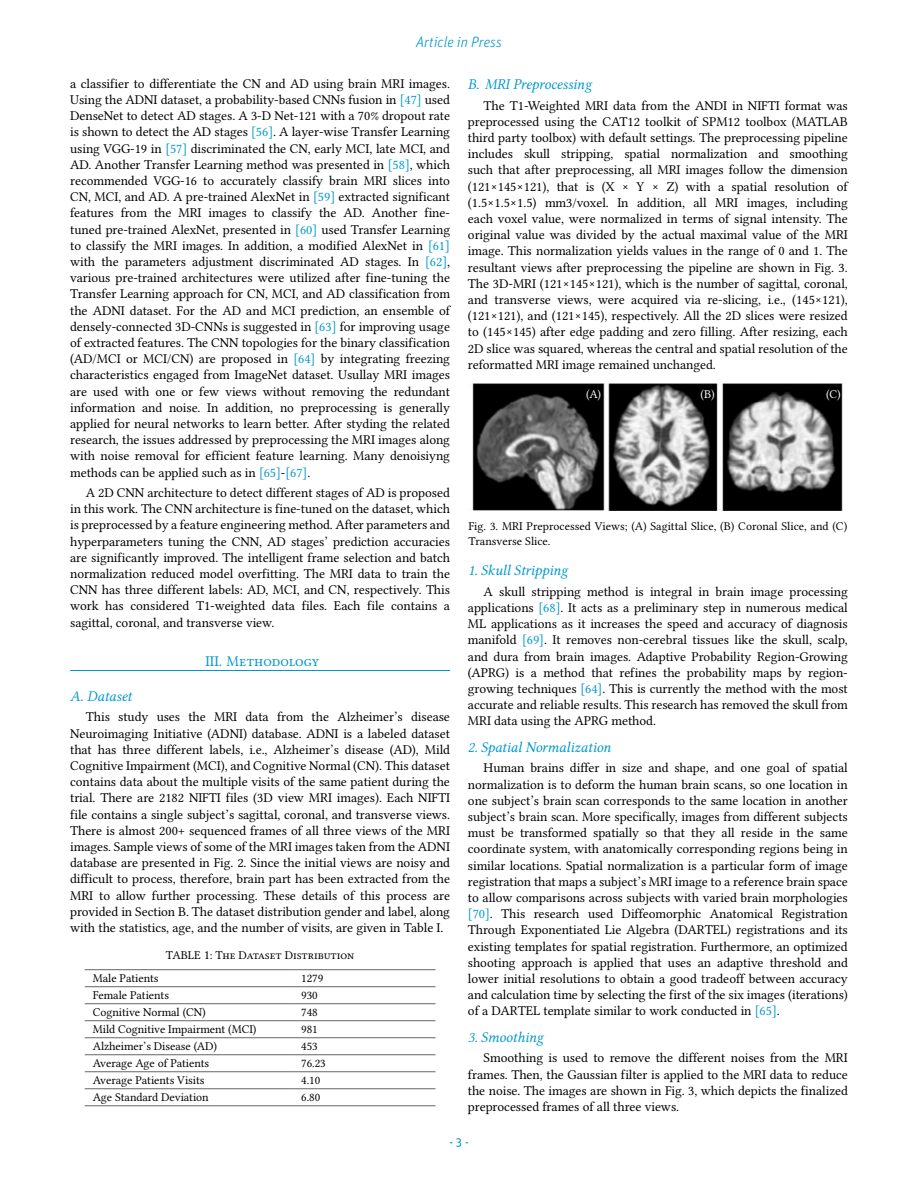
<style>
.page{position:relative;width:918px;height:1188px;background:#fff}
.page>*{position:absolute;margin:0;border:0;box-sizing:border-box;transform-origin:0 0}
.t1{font:italic 15px "Libertinus Serif";letter-spacing:-.005em;color:#0098cd}
.t2{font:15px "Libertinus Serif";color:#0098cd}
.t3{font:italic 300 15px "Unit OT";color:#0098cd}
.t4{font:13.5px/16.2px "Libertinus Serif";letter-spacing:-.005em;color:#000;text-align:justify}
.t5{font:12px/14.4px "Libertinus Serif";letter-spacing:-.005em;color:#000}
.t6{font:12px "Libertinus Serif";color:#fff}
.t7{font:12px "Unit OT";color:#0098cd}
.s1{color:#0098cd}
</style>
<div class="page">
<hr style="left:70px;top:670px;width:380px;height:1px;background:#0098cd">
<hr style="left:85px;top:969px;width:208px;height:1px;background:#646567">
<hr style="left:293px;top:969px;width:143px;height:1px;background:#646567">
<hr style="left:85px;top:986px;width:208px;height:1px;background:#646567">
<hr style="left:293px;top:986px;width:143px;height:1px;background:#646567">
<hr style="left:85px;top:1003px;width:208px;height:1px;background:#646567">
<hr style="left:293px;top:1003px;width:143px;height:1px;background:#646567">
<hr style="left:85px;top:1020px;width:208px;height:1px;background:#646567">
<hr style="left:293px;top:1020px;width:143px;height:1px;background:#646567">
<hr style="left:85px;top:1037px;width:208px;height:1px;background:#646567">
<hr style="left:293px;top:1037px;width:143px;height:1px;background:#646567">
<hr style="left:85px;top:1054px;width:208px;height:1px;background:#646567">
<hr style="left:293px;top:1054px;width:143px;height:1px;background:#646567">
<hr style="left:85px;top:1071px;width:208px;height:1px;background:#646567">
<hr style="left:293px;top:1071px;width:143px;height:1px;background:#646567">
<hr style="left:85px;top:1088px;width:208px;height:1px;background:#646567">
<hr style="left:293px;top:1088px;width:143px;height:1px;background:#646567">
<hr style="left:85px;top:1105px;width:208px;height:1px;background:#646567">
<hr style="left:293px;top:1105px;width:143px;height:1px;background:#646567">
<img style="left:472px;top:384px;width:371px;height:127px">
<p class="t3" style="left:416px;top:33px;width:87px">Article in Press</p>
<p class="t4" style="left:70px;top:75px;width:383px;text-align:left">a classifier to differentiate the CN and AD using brain MRI images.<br>Using the ADNI dataset, a probability-based CNNs fusion in <span class="s1">[47]</span> used DenseNet to detect AD stages. A 3-D Net-121 with a 70% dropout rate is shown to detect the AD stages <span class="s1">[56]</span>. A layer-wise Transfer Learning using VGG-19 in <span class="s1">[57]</span> discriminated the CN, early MCI, late MCI, and AD. Another Transfer Learning method was presented in <span class="s1">[58]</span>, which recommended VGG-16 to accurately classify brain MRI slices into CN, MCI, and AD. A pre-trained AlexNet in <span class="s1">[59]</span> extracted significant features from the MRI images to classify the AD. Another fine&shy;tuned pre-trained AlexNet, presented in <span class="s1">[60]</span> used Transfer Learning to classify the MRI images. In addition, a modified AlexNet in <span class="s1">[61] </span>with the parameters adjustment discriminated AD stages. In <span class="s1">[62]</span>, various pre-trained architectures were utilized after fine-tuning the Transfer Learning approach for CN, MCI, and AD classification from the ADNI dataset. For the AD and MCI prediction, an ensemble of densely-connected 3D-CNNs is suggested in <span class="s1">[63]</span> for improving usage of extracted features. The CNN topologies for the binary classification (AD/MCI or MCI/CN) are proposed in <span class="s1">[64]</span> by integrating freezing characteristics engaged from ImageNet dataset. Usullay MRI images are used with one or few views without removing the redundant information and noise. In addition, no preprocessing is generally applied for neural networks to learn better. After styding the related research, the issues addressed by preprocessing the MRI images along with noise removal for efficient feature learning. Many denoisiyng methods can be applied such as in <span class="s1">[65]</span>-<span class="s1">[67]</span>.</p>
<p class="t4" style="left:70px;top:484px;width:381px;text-indent:16px">A 2D CNN architecture to detect different stages of AD is proposed in this work. The CNN architecture is fine-tuned on the dataset, which is preprocessed by a feature engineering method. After parameters and hyperparameters tuning the CNN, AD stages’ prediction accuracies are significantly improved. The intelligent frame selection and batch normalization reduced model overfitting. The MRI data to train the CNN has three different labels: AD, MCI, and CN, respectively. This work has considered T1-weighted data files. Each file contains a sagittal, coronal, and transverse view.</p>
<p class="t2" style="left:205px;top:652px;width:115px">III. Methodology</p>
<p class="t1" style="left:70px;top:687px;width:63px">A. Dataset</p>
<p class="t4" style="left:70px;top:709px;width:381px;text-indent:16px">This study uses the MRI data from the Alzheimer’s disease Neuroimaging Initiative (ADNI) database. ADNI is a labeled dataset that has three different labels, i.e., Alzheimer’s disease (AD), Mild Cognitive Impairment (MCI), and Cognitive Normal (CN). This dataset contains data about the multiple visits of the same patient during the trial. There are 2182 NIFTI files (3D view MRI images). Each NIFTI file contains a single subject’s sagittal, coronal, and transverse views.<br>There is almost 200+ sequenced frames of all three views of the MRI images. Sample views of some of the MRI images taken from the ADNI database are presented in Fig. 2. Since the initial views are noisy and difficult to process, therefore, brain part has been extracted from the MRI to allow further processing. These details of this process are provided in Section B. The dataset distribution gender and label, along with the statistics, age, and the number of visits, are given in Table I.</p>
<p class="t5" style="left:166px;top:948px;width:190px">TABLE 1: The Dataset Distribution</p>
<p class="t5" style="left:93px;top:970px;width:67px">Male Patients</p>
<p class="t5" style="left:301px;top:970px;width:24px">1279</p>
<p class="t5" style="left:93px;top:987px;width:78px">Female Patients</p>
<p class="t5" style="left:301px;top:987px;width:18px">930</p>
<p class="t5" style="left:93px;top:1004px;width:114px">Cognitive Normal (CN)</p>
<p class="t5" style="left:301px;top:1004px;width:18px">748</p>
<p class="t5" style="left:93px;top:1021px;width:165px">Mild Cognitive Impairment (MCI)</p>
<p class="t5" style="left:301px;top:1021px;width:18px">981</p>
<p class="t5" style="left:93px;top:1038px;width:126px">Alzheimer’s Disease (AD)</p>
<p class="t5" style="left:301px;top:1038px;width:18px">453</p>
<p class="t5" style="left:93px;top:1055px;width:118px">Average Age of Patients</p>
<p class="t5" style="left:301px;top:1055px;width:26px">76.23</p>
<p class="t5" style="left:93px;top:1072px;width:113px">Average Patients Visits</p>
<p class="t5" style="left:301px;top:1072px;width:21px">4.10</p>
<p class="t5" style="left:93px;top:1089px;width:117px">Age Standard Deviation</p>
<p class="t5" style="left:301px;top:1089px;width:21px">6.80</p>
<p class="t1" style="left:468px;top:75px;width:125px">B. MRI Preprocessing</p>
<p class="t4" style="left:468px;top:97px;width:383px;text-indent:16px">The T1-Weighted MRI data from the ANDI in NIFTI format was preprocessed using the CAT12 toolkit of SPM12 toolbox (MATLAB third party toolbox) with default settings. The preprocessing pipeline includes skull stripping, spatial normalization and smoothing such that after preprocessing, all MRI images follow the dimension (121×145×121), that is (X × Y × Z) with a spatial resolution of (1.5×1.5×1.5) mm3/voxel. In addition, all MRI images, including each voxel value, were normalized in terms of signal intensity. The original value was divided by the actual maximal value of the MRI image. This normalization yields values in the range of 0 and 1. The resultant views after preprocessing the pipeline are shown in Fig. 3.<br>The 3D-MRI (121×145×121), which is the number of sagittal, coronal, and transverse views, were acquired via re-slicing, i.e., (145×121), (121×121), and (121×145), respectively. All the 2D slices were resized to (145×145) after edge padding and zero filling. After resizing, each 2D slice was squared, whereas the central and spatial resolution of the reformatted MRI image remained unchanged.</p>
<p class="t6" style="left:586px;top:387px;width:17px">(A)</p>
<p class="t6" style="left:700px;top:387px;width:16px">(B)</p>
<p class="t6" style="left:826px;top:387px;width:16px">(C)</p>
<p class="t5" style="left:468px;top:519px;width:380px">Fig. 3. MRI Preprocessed Views; (A) Sagittal Slice, (B) Coronal Slice, and (C)<br>Transverse Slice.</p>
<p class="t1" style="left:468px;top:561px;width:102px">1. Skull Stripping</p>
<p class="t4" style="left:468px;top:583px;width:381px;text-align:left;text-indent:16px">A skull stripping method is integral in brain image processing applications <span class="s1">[68]</span>. It acts as a preliminary step in numerous medical ML applications as it increases the speed and accuracy of diagnosis manifold <span class="s1">[69]</span>. It removes non-cerebral tissues like the skull, scalp, and dura from brain images. Adaptive Probability Region-Growing (APRG) is a method that refines the probability maps by region&shy;growing techniques <span class="s1">[64]</span>. This is currently the method with the most accurate and reliable results. This research has removed the skull from MRI data using the APRG method.</p>
<p class="t1" style="left:468px;top:738px;width:144px">2. Spatial Normalization</p>
<p class="t4" style="left:468px;top:760px;width:381px;text-indent:16px">Human brains differ in size and shape, and one goal of spatial normalization is to deform the human brain scans, so one location in one subject’s brain scan corresponds to the same location in another subject’s brain scan. More specifically, images from different subjects must be transformed spatially so that they all reside in the same coordinate system, with anatomically corresponding regions being in similar locations. Spatial normalization is a particular form of image registration that maps a subject’s MRI image to a reference brain space to allow comparisons across subjects with varied brain morphologies <span class="s1">[70]</span>. This research used Diffeomorphic Anatomical Registration Through Exponentiated Lie Algebra (DARTEL) registrations and its existing templates for spatial registration. Furthermore, an optimized shooting approach is applied that uses an adaptive threshold and lower initial resolutions to obtain a good tradeoff between accuracy and calculation time by selecting the first of the six images (iterations) of a DARTEL template similar to work conducted in <span class="s1">[65]</span>.</p>
<p class="t1" style="left:468px;top:1028px;width:77px">3. Smoothing</p>
<p class="t4" style="left:468px;top:1050px;width:381px;text-indent:16px">Smoothing is used to remove the different noises from the MRI frames. Then, the Gaussian filter is applied to the MRI data to reduce the noise. The images are shown in Fig. 3, which depicts the finalized preprocessed frames of all three views.</p>
<p class="t7" style="left:449px;top:1135px;width:21px">- 3 -</p>
</div>
